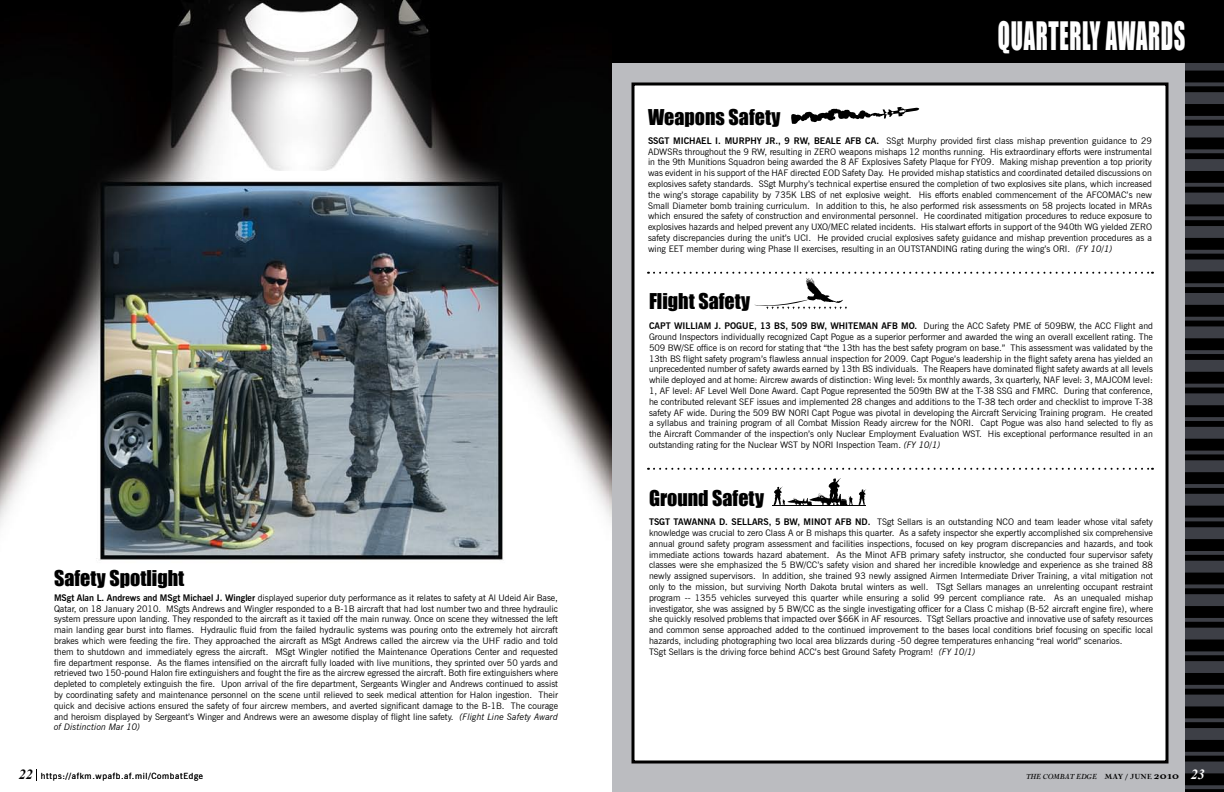
<style>
.page{position:relative;width:1224px;height:792px;background:#fff}
.page>*{position:absolute;margin:0;border:0;box-sizing:border-box;transform-origin:0 0}
.t1{font:36px "Impact";color:#fff;scale:.62 1}
.t2{font:20px "Impact";color:#000}
.t3{font:9px/10.8px "News Gothic BT";color:#000;text-align:justify}
.t4{font:8.5px "News Gothic BT";letter-spacing:.08em;color:#000}
.t5{font:italic 7.6px "Nicolas Coc T";color:#000}
.s1{font-weight:700}
.s2{font-style:italic}
.s3{font-family:"Times New Roman";font-weight:700;font-style:italic;font-size:14px}
.s4{font-family:"Nicolas Coc T Blac";font-style:normal}
.s5{font-family:"Nicolas Coc T Blac";font-style:normal;font-size:16.1px}
.s6{font-family:"Times New Roman";font-weight:700;font-size:14px;color:#fff}
</style>
<div class="page">
<img style="left:0;top:0;width:612px;height:560px">
<div style="left:612px;top:0;width:612px;height:792px;background:#bbbcc0"></div>
<div style="left:612px;top:0;width:612px;height:63px;background:#000"></div>
<div style="left:633px;top:84px;width:534px;height:678px;background:#fff"></div>
<svg style="left:648px;top:63px;width:576px;height:729px"></svg>
<svg style="left:36px;top:769px;width:1px;height:12px"></svg>
<h2 class="t2" style="left:54px;top:563px;width:132px">Safety Spotlight</h2>
<p class="t3" style="left:54px;top:592px;width:506px"><span class="s1">MSgt Alan L. Andrews and MSgt Michael J. Wingler</span> displayed superior duty performance as it relates to safety at Al Udeid Air Base, Qatar, on 18 January 2010. MSgts Andrews and Wingler responded to a B-1B aircraft that had lost number two and three hydraulic system pressure upon landing. They responded to the aircraft as it taxied off the main runway. Once on scene they witnessed the left main landing gear burst into flames. Hydraulic fluid from the failed hydraulic systems was pouring onto the extremely hot aircraft brakes which were feeding the fire. They approached the aircraft as MSgt Andrews called the aircrew via the UHF radio and told them to shutdown and immediately egress the aircraft. MSgt Wingler notified the Maintenance Operations Center and requested fire department response. As the flames intensified on the aircraft fully loaded with live munitions, they sprinted over 50 yards and retrieved two 150-pound Halon fire extinguishers and fought the fire as the aircrew egressed the aircraft. Both fire extinguishers where depleted to completely extinguish the fire. Upon arrival of the fire department, Sergeants Wingler and Andrews continued to assist by coordinating safety and maintenance personnel on the scene until relieved to seek medical attention for Halon ingestion. Their quick and decisive actions ensured the safety of four aircrew members, and averted significant damage to the B-1B. The courage and heroism displayed by Sergeant’s Winger and Andrews were an awesome display of flight line safety. <span class="s2">(Flight Line Safety Award of Distinction Mar 10)</span></p>
<h1 class="t1" style="left:998px;top:8px;width:40px">quarterly</h1>
<h1 class="t1" style="left:1106px;top:8px;width:23px">awards</h1>
<h2 class="t2" style="left:648px;top:101px;width:134px">Weapons Safety</h2>
<p class="t3" style="left:648px;top:135px;width:505px"><span class="s1">SSGT MICHAEL I. MURPHY JR., 9 RW, BEALE AFB CA.</span> SSgt Murphy provided first class mishap prevention guidance to 29<br>ADWSRs throughout the 9 RW, resulting in ZERO weapons mishaps 12 months running. His extraordinary efforts were instrumental in the 9th Munitions Squadron being awarded the 8 AF Explosives Safety Plaque for FY09. Making mishap prevention a top priority was evident in his support of the HAF directed EOD Safety Day. He provided mishap statistics and coordinated detailed discussions on explosives safety standards. SSgt Murphy’s technical expertise ensured the completion of two explosives site plans, which increased the wing’s storage capability by 735K LBS of net explosive weight. His efforts enabled commencement of the AFCOMAC’s new Small Diameter bomb training curriculum. In addition to this, he also performed risk assessments on 58 projects located in MRAs which ensured the safety of construction and environmental personnel. He coordinated mitigation procedures to reduce exposure to explosives hazards and helped prevent any UXO/MEC related incidents. His stalwart efforts in support of the 940th WG yielded ZERO safety discrepancies during the unit’s UCI. He provided crucial explosives safety guidance and mishap prevention procedures as a wing EET member during wing Phase II exercises, resulting in an OUTSTANDING rating during the wing’s ORI. <span class="s2">(FY 10/1)</span></p>
<h2 class="t2" style="left:649px;top:286px;width:103px">Flight Safety</h2>
<p class="t3" style="left:649px;top:321px;width:506px"><span class="s1">CAPT WILLIAM J. POGUE, 13 BS, 509 BW, WHITEMAN AFB MO.</span> During the ACC Safety PME of 509BW, the ACC Flight and Ground Inspectors individually recognized Capt Pogue as a superior performer and awarded the wing an overall excellent rating. The 509 BW/SE office is on record for stating that “the 13th has the best safety program on base.” This assessment was validated by the 13th BS flight safety program’s flawless annual inspection for 2009. Capt Pogue’s leadership in the flight safety arena has yielded an unprecedented number of safety awards earned by 13th BS individuals. The Reapers have dominated flight safety awards at all levels while deployed and at home: Aircrew awards of distinction: Wing level: 5x monthly awards, 3x quarterly, NAF level: 3, MAJCOM level:<br>1, AF level: AF Level Well Done Award. Capt Pogue represented the 509th BW at the T-38 SSG and FMRC. During that conference, he contributed relevant SEF issues and implemented 28 changes and additions to the T-38 tech order and checklist to improve T-38 safety AF wide. During the 509 BW NORI Capt Pogue was pivotal in developing the Aircraft Servicing Training program. He created a syllabus and training program of all Combat Mission Ready aircrew for the NORI. Capt Pogue was also hand selected to fly as the Aircraft Commander of the inspection’s only Nuclear Employment Evaluation WST. His exceptional performance resulted in an outstanding rating for the Nuclear WST by NORI Inspection Team. <span class="s2">(FY 10/1)</span></p>
<h2 class="t2" style="left:649px;top:482px;width:117px">Ground Safety</h2>
<p class="t3" style="left:649px;top:517px;width:506px;text-align:left"><span class="s1">TSGT TAWANNA D. SELLARS, 5 BW, MINOT AFB ND.</span> TSgt Sellars is an outstanding NCO and team leader whose vital safety knowledge was crucial to zero Class A or B mishaps this quarter. As a safety inspector she expertly accomplished six comprehensive annual ground safety program assessment and facilities inspections, focused on key program discrepancies and hazards, and took immediate actions towards hazard abatement. As the Minot AFB primary safety instructor, she conducted four supervisor safety classes were she emphasized the 5 BW/CC’s safety vision and shared her incredible knowledge and experience as she trained 88 newly assigned supervisors. In addition, she trained 93 newly assigned Airmen Intermediate Driver Training, a vital mitigation not only to the mission, but surviving North Dakota brutal winters as well. TSgt Sellars manages an unrelenting occupant restraint program -- 1355 vehicles surveyed this quarter while ensuring a solid 99 percent compliance rate. As an unequaled mishap investigator, she was assigned by 5 BW/CC as the single investigating officer for a Class C mishap (B-52 aircraft engine fire), where she quickly resolved problems that impacted over $66K in AF resources. TSgt Sellars proactive and innovative use of safety resources and common sense approached added to the continued improvement to the bases local conditions brief focusing on specific local hazards, including photographing two local area blizzards during -50 degree temperatures enhancing “real world” scenarios.<br>TSgt Sellars is the driving force behind ACC’s best Ground Safety Program! <span class="s2">(FY 10/1)</span></p>
<p class="t4" style="left:19px;top:771px;width:186px"><span class="s3">22</span> https://afkm.wpafb.af.mil/CombatEdge</p>
<p class="t5" style="left:1026px;top:772px;width:180px">THE COMBAT EDGE <span class="s4">MAY / JUNE</span> <span class="s5">2010</span> <span class="s6">23</span></p>
</div>
